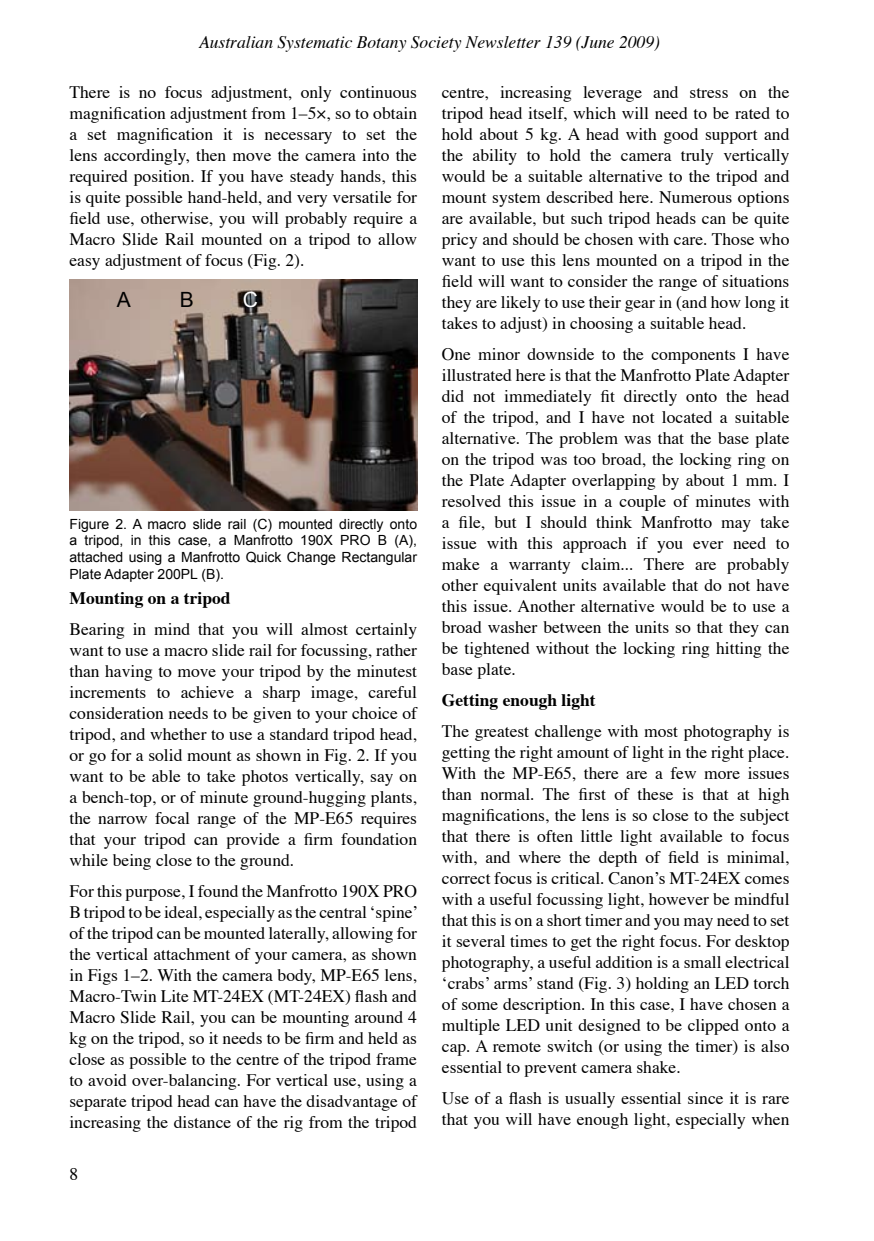
<style>
.page{position:relative;width:874px;height:1241px;background:#fff}
.page>*{position:absolute;margin:0;border:0;box-sizing:border-box;transform-origin:0 0}
.t1{font:21px "Arial";color:#000}
.t2{font:21px "Arial";color:#fff}
.t3{font:17.5px/21px "Times";color:#000;text-align:justify}
.t4{font:italic 17.5px "Times";color:#000}
.t5{font:700 17.5px "Times";color:#000}
.t6{font:14px/16.8px "Arial";color:#000;text-align:justify}
</style>
<div class="page">
<img style="left:69px;top:280px;width:348px;height:230px">
<p class="t4" style="left:199px;top:26px;width:462px">Australian Systematic Botany Society Newsletter 139 (June 2009)</p>
<p class="t3" style="left:69px;top:80px;width:349px">There is no focus adjustment, only continuous magnification adjustment from 1–5×, so to obtain a set magnification it is necessary to set the lens accordingly, then move the camera into the required position. If you have steady hands, this is quite possible hand-held, and very versatile for field use, otherwise, you will probably require a Macro Slide Rail mounted on a tripod to allow easy adjustment of focus (Fig. 2).</p>
<p class="t1" style="left:117px;top:285px;width:16px">A</p>
<p class="t1" style="left:180px;top:285px;width:16px">B</p>
<p class="t2" style="left:243px;top:285px;width:17px">C</p>
<p class="t6" style="left:69px;top:515px;width:349px">Figure 2. A macro slide rail (C) mounted directly onto a tripod, in this case, a Manfrotto 190X PRO B (A), attached using a Manfrotto Quick Change Rectangular Plate Adapter 200PL (B).</p>
<p class="t5" style="left:69px;top:581px;width:162px">Mounting on a tripod</p>
<p class="t3" style="left:69px;top:616px;width:349px">Bearing in mind that you will almost certainly want to use a macro slide rail for focussing, rather than having to move your tripod by the minutest increments to achieve a sharp image, careful consideration needs to be given to your choice of tripod, and whether to use a standard tripod head, or go for a solid mount as shown in Fig. 2. If you want to be able to take photos vertically, say on a bench-top, or of minute ground-hugging plants, the narrow focal range of the MP-E65 requires that your tripod can provide a firm foundation while being close to the ground.</p>
<p class="t3" style="left:69px;top:878px;width:350px">For this purpose, I found the Manfrotto 190X PRO B tripod to be ideal, especially as the central ‘spine’ of the tripod can be mounted laterally, allowing for the vertical attachment of your camera, as shown in Figs 1–2. With the camera body, MP-E65 lens, Macro-Twin Lite MT-24EX (MT-24EX) flash and Macro Slide Rail, you can be mounting around 4 kg on the tripod, so it needs to be firm and held as close as possible to the centre of the tripod frame to avoid over-balancing. For vertical use, using a separate tripod head can have the disadvantage of increasing the distance of the rig from the tripod</p>
<p class="t3" style="left:69px;top:1161px;width:10px">8</p>
<p class="t3" style="left:441px;top:80px;width:349px">centre, increasing leverage and stress on the tripod head itself, which will need to be rated to hold about 5 kg. A head with good support and the ability to hold the camera truly vertically would be a suitable alternative to the tripod and mount system described here. Numerous options are available, but such tripod heads can be quite pricy and should be chosen with care. Those who want to use this lens mounted on a tripod in the field will want to consider the range of situations they are likely to use their gear in (and how long it takes to adjust) in choosing a suitable head.</p>
<p class="t3" style="left:441px;top:342px;width:349px">One minor downside to the components I have illustrated here is that the Manfrotto Plate Adapter did not immediately fit directly onto the head of the tripod, and I have not located a suitable alternative. The problem was that the base plate on the tripod was too broad, the locking ring on the Plate Adapter overlapping by about 1 mm. I resolved this issue in a couple of minutes with a file, but I should think Manfrotto may take issue with this approach if you ever need to make a warranty claim... There are probably other equivalent units available that do not have this issue. Another alternative would be to use a broad washer between the units so that they can be tightened without the locking ring hitting the base plate.</p>
<p class="t5" style="left:441px;top:683px;width:155px">Getting enough light</p>
<p class="t3" style="left:441px;top:718px;width:349px">The greatest challenge with most photography is getting the right amount of light in the right place.<br>With the MP-E65, there are a few more issues than normal. The first of these is that at high magnifications, the lens is so close to the subject that there is often little light available to focus with, and where the depth of field is minimal, correct focus is critical. Canon’s MT-24EX comes with a useful focussing light, however be mindful that this is on a short timer and you may need to set it several times to get the right focus. For desktop photography, a useful addition is a small electrical ‘crabs’ arms’ stand (Fig. 3) holding an LED torch of some description. In this case, I have chosen a multiple LED unit designed to be clipped onto a cap. A remote switch (or using the timer) is also essential to prevent camera shake.</p>
<p class="t3" style="left:441px;top:1085px;width:349px">Use of a flash is usually essential since it is rare that you will have enough light, especially when</p>
</div>
